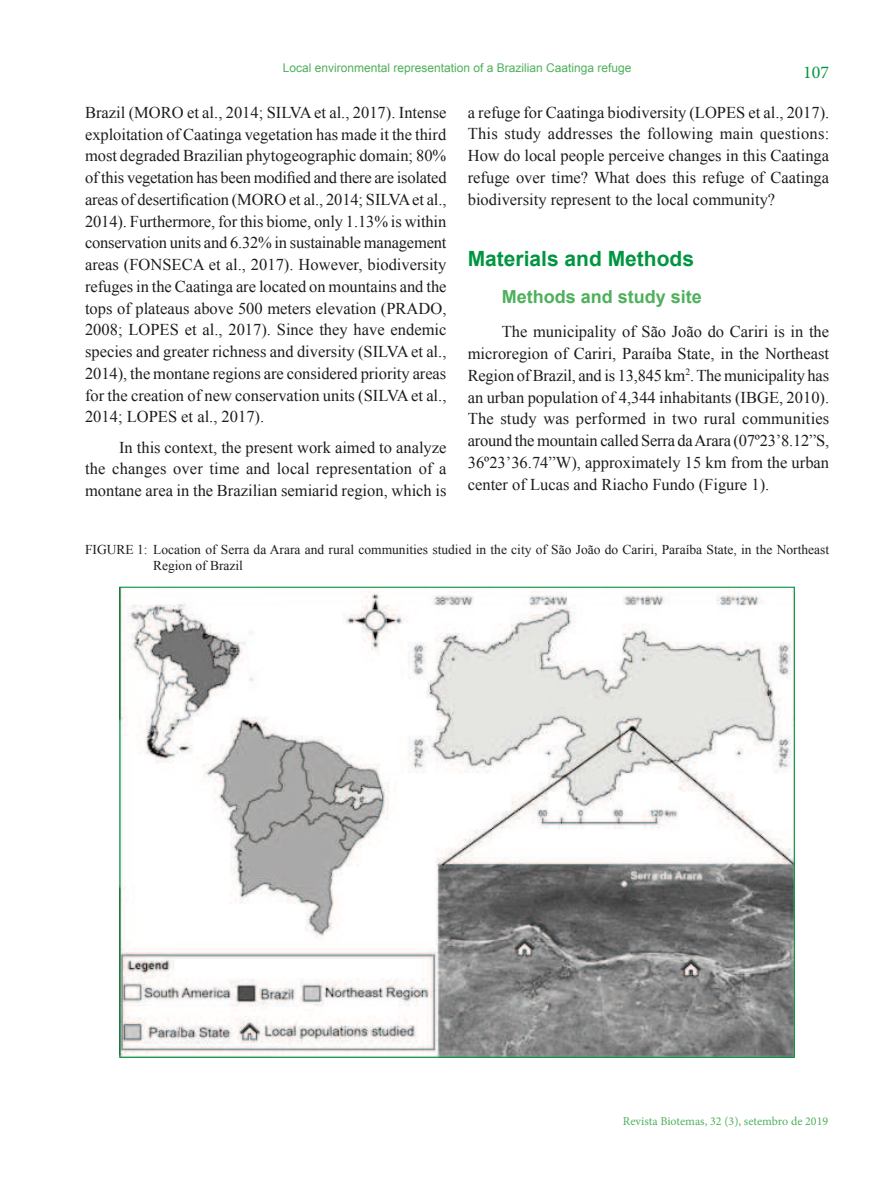
<style>
.page{position:relative;width:893px;height:1191px;background:#fff}
.page>*{position:absolute;margin:0;border:0;box-sizing:border-box;transform-origin:0 0}
.t1{font:700 21px "Arial";color:#009641}
.t2{font:700 18px "Arial";color:#4eb05b}
.t3{font:18px "Minion Pro";color:#009641}
.t4{font:16.5px/21.8px "Times New Roman";color:#1d1d1b;text-align:justify}
.t5{font:13.5px/16.5px "Times New Roman";color:#1d1d1b}
.t6{font:12px "Arial";color:#4eb05b}
.t7{font:12px "Minion Pro";color:#4eb05b}
</style>
<div class="page">
<svg style="left:119px;top:586px;width:676px;height:471px"></svg>
<p class="t6" style="left:283px;top:63px;width:350px">Local environmental representation of a Brazilian Caatinga refuge</p>
<p class="t4" style="left:85px;top:101px;width:363px">Brazil (MORO et al., 2014; SILVA et al., 2017). Intense exploitation of Caatinga vegetation has made it the third most degraded Brazilian phytogeographic domain; 80% of this vegetation has been modiied and there are isolated areas of desertiication (MORO et al., 2014; SILVA et al., 2014). Furthermore, for this biome, only 1.13% is within conservation units and 6.32% in sustainable management areas (FONSECA et al., 2017). However, biodiversity refuges in the Caatinga are located on mountains and the tops of plateaus above 500 meters elevation (PRADO, 2008; LOPES et al., 2017). Since they have endemic species and greater richness and diversity (SILVA et al., 2014), the montane regions are considered priority areas for the creation of new conservation units (SILVA et al., 2014; LOPES et al., 2017).</p>
<p class="t4" style="left:85px;top:436px;width:363px;text-indent:34px">In this context, the present work aimed to analyze the changes over time and local representation of a montane area in the Brazilian semiarid region, which is</p>
<p class="t3" style="left:803px;top:65px;width:27px">107</p>
<p class="t4" style="left:468px;top:101px;width:363px">a refuge for Caatinga biodiversity (LOPES et al., 2017).<br>This study addresses the following main questions:<br>How do local people perceive changes in this Caatinga refuge over time? What does this refuge of Caatinga biodiversity represent to the local community?</p>
<p class="t1" style="left:468px;top:251px;width:228px">Materials and Methods</p>
<p class="t2" style="left:502px;top:290px;width:202px">Methods and study site</p>
<p class="t4" style="left:468px;top:321px;width:363px;text-indent:34px">The municipality of São João do Cariri is in the microregion of Cariri, Paraíba State, in the Northeast Region of Brazil, and is 13,845 km<sup>2</sup>. The municipality has an urban population of 4,344 inhabitants (IBGE, 2010).<br>The study was performed in two rural communities around the mountain called Serra da Arara (07º23’8.12”S, 36º23’36.74”W), approximately 15 km from the urban center of Lucas and Riacho Fundo (Figure 1).</p>
<p class="t5" style="left:153px;top:541px;width:678px;text-indent:-68px">FIGURE 1: Location of Serra da Arara and rural communities studied in the city of São João do Cariri, Paraíba State, in the Northeast<br>Region of Brazil</p>
<p class="t7" style="left:623px;top:1116px;width:207px">Revista Biotemas, 32 (3), setembro de 2019</p>
</div>
